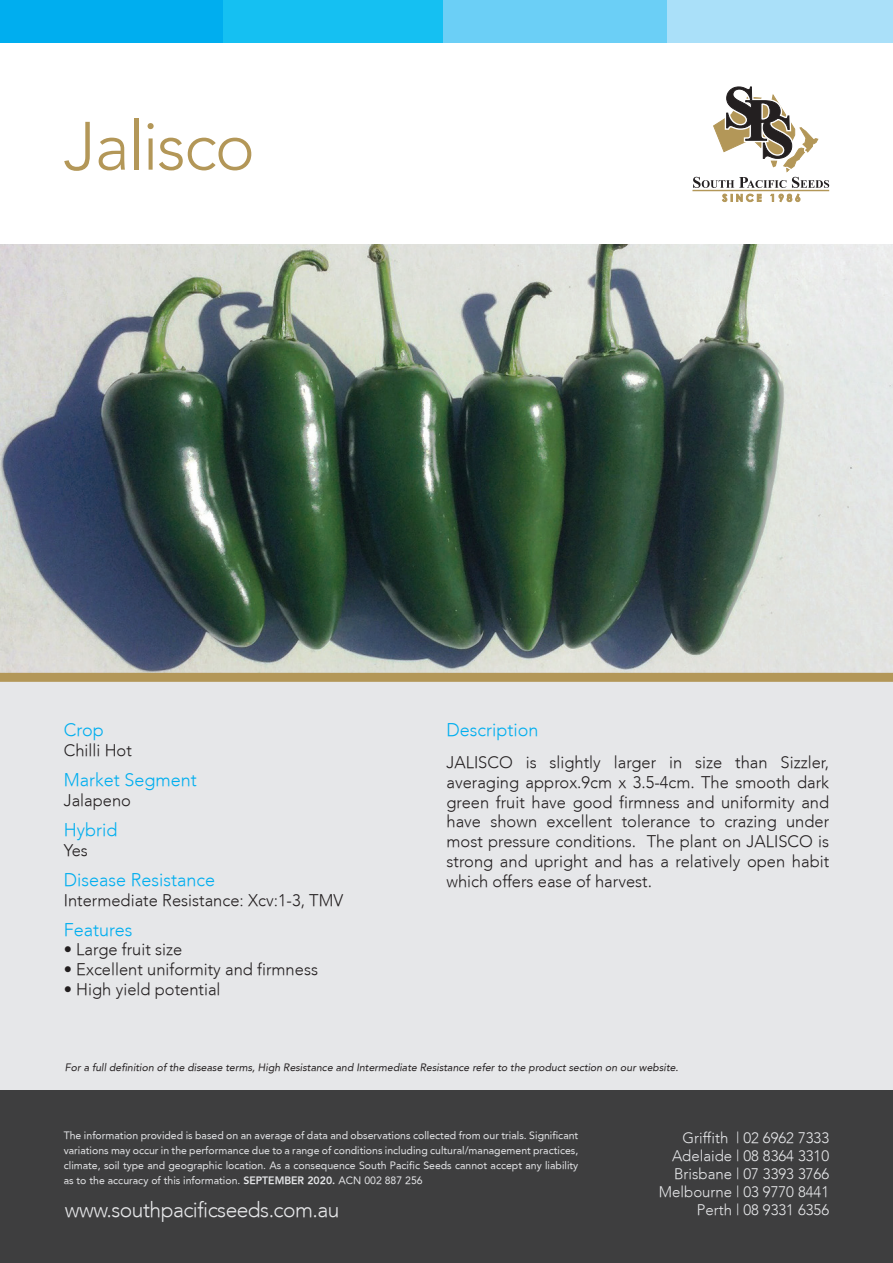
<style>
.page{position:relative;width:893px;height:1263px;background:#fff}
.page>*{position:absolute;margin:0;border:0;box-sizing:border-box;transform-origin:0 0}
.t1{font:300 67.5px "Avenir";letter-spacing:-.025em;color:#b39758}
.t2{font:300 21px "Avenir";letter-spacing:-.025em;color:#e6e7e9}
.t3{font:300 18px "Avenir";color:#00aeef}
.t4{font:300 16.5px/19.8px "Avenir";color:#231f20;text-align:justify}
.t5{font:300 15px/18px "Avenir";color:#e6e7e9;text-align:right}
.t6{font:10.5px/15px "Avenir";color:#e6e7e9;text-align:justify}
.t7{font:italic 10.5px "Avenir";color:#231f20}
.s1{font-weight:800}
</style>
<div class="page">
<img style="left:0;top:244px;width:893px;height:429px">
<div style="left:0;top:677px;width:893px;height:414px;background:#e6e7e9"></div>
<div style="left:0;top:1091px;width:893px;height:172px;background:#3e3e3f"></div>
<div style="left:0;top:0;width:223px;height:43px;background:#00aeef"></div>
<div style="left:223px;top:0;width:224px;height:43px;background:#15c0f2"></div>
<div style="left:444px;top:0;width:224px;height:43px;background:#6bcff6"></div>
<div style="left:668px;top:0;width:225px;height:43px;background:#aae0f9"></div>
<hr style="left:692px;top:190px;width:137px;height:1px;background:#b39758">
<svg style="left:722px;top:194px;width:39px;height:8px"></svg>
<svg style="left:771px;top:194px;width:29px;height:8px"></svg>
<svg style="left:693px;top:86px;width:136px;height:102px"></svg>
<div style="left:0;top:673px;width:893px;height:9px;background:#b39758"></div>
<h1 class="t1" style="left:64px;top:107px;width:193px">Jalisco</h1>
<p class="t3" style="left:64px;top:720px;width:42px">Crop</p>
<p class="t4" style="left:64px;top:741px;width:70px">Chilli Hot</p>
<p class="t3" style="left:64px;top:769px;width:135px">Market Segment</p>
<p class="t4" style="left:64px;top:790px;width:69px">Jalapeno</p>
<p class="t3" style="left:64px;top:819px;width:55px">Hybrid</p>
<p class="t4" style="left:64px;top:840px;width:26px">Yes</p>
<p class="t3" style="left:64px;top:869px;width:153px">Disease Resistance</p>
<p class="t4" style="left:64px;top:890px;width:281px">Intermediate Resistance: Xcv:1-3, TMV</p>
<p class="t3" style="left:64px;top:919px;width:70px">Features</p>
<p class="t4" style="left:64px;top:940px;width:120px">• Large fruit size</p>
<p class="t4" style="left:64px;top:960px;width:256px">• Excellent uniformity and firmness</p>
<p class="t4" style="left:64px;top:979px;width:158px">• High yield potential</p>
<p class="t3" style="left:446px;top:720px;width:93px">Description</p>
<p class="t4" style="left:446px;top:752px;width:384px">JALISCO is slightly larger in size than Sizzler, averaging approx.9cm x 3.5-4cm. The smooth dark green fruit have good firmness and uniformity and have shown excellent tolerance to crazing under most pressure conditions. The plant on JALISCO is strong and upright and has a relatively open habit which offers ease of harvest.</p>
<p class="t7" style="left:65px;top:1061px;width:615px">For a full definition of the disease terms, High Resistance and Intermediate Resistance refer to the product section on our website.</p>
<p class="t6" style="left:64px;top:1128px;width:516px">The information provided is based on an average of data and observations collected from our trials. Significant variations may occur in the performance due to a range of conditions including cultural/management practices, climate, soil type and geographic location. As a consequence South Pacific Seeds cannot accept any liability as to the accuracy of this information. <span class="s1">SEPTEMBER 2020.</span> ACN 002 887 256</p>
<p class="t5" style="left:659px;top:1129px;width:172px">Griffith | 02 6962 7333<br>Adelaide | 08 8364 3310<br>Brisbane | 07 3393 3766<br>Melbourne | 03 9770 8441<br>Perth | 08 9331 6356</p>
<p class="t2" style="left:65px;top:1197px;width:276px">www.southpacificseeds.com.au</p>
</div>
